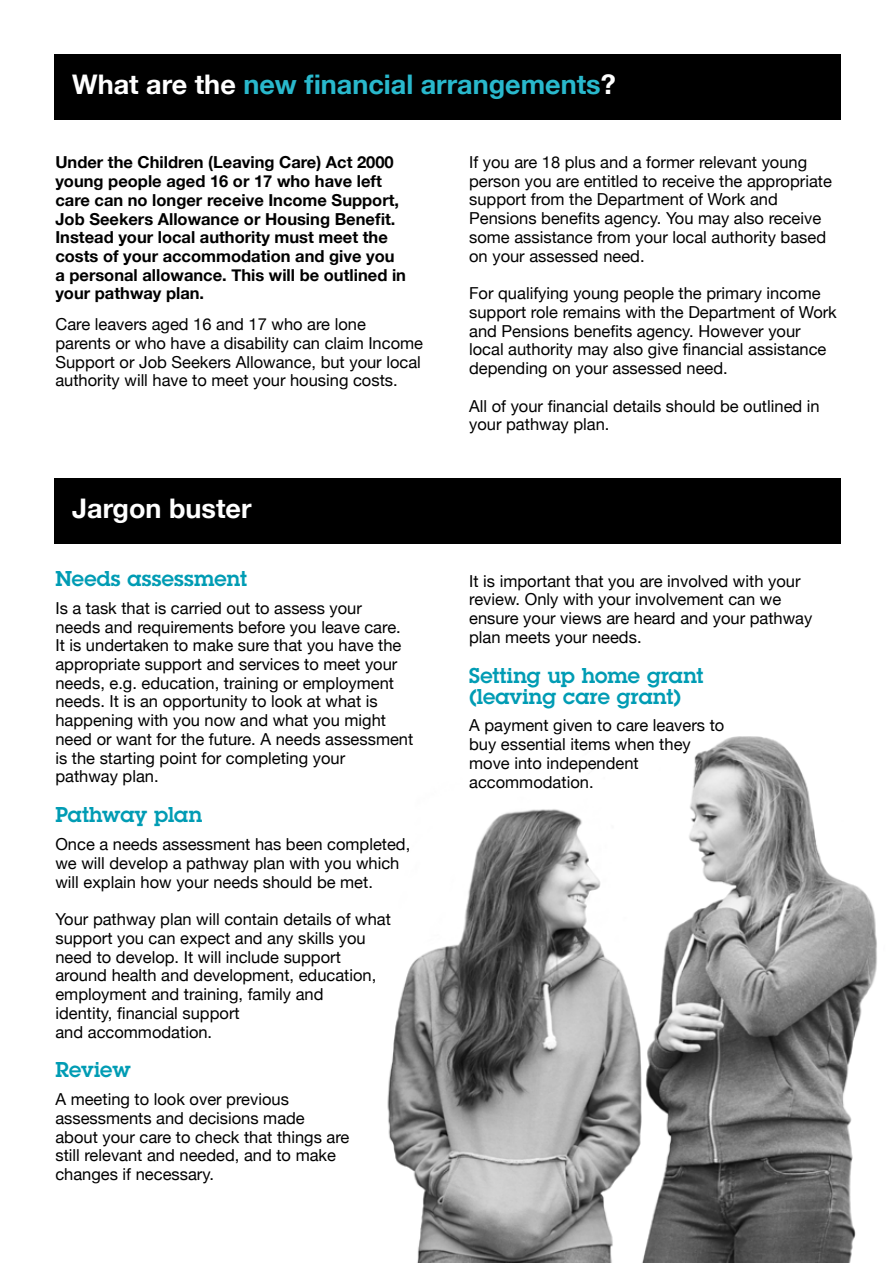
<style>
.page{position:relative;width:893px;height:1263px;background:#fff}
.page>*{position:absolute;margin:0;border:0;box-sizing:border-box;transform-origin:0 0}
.t1{font:700 27px "Helvetica Neue";color:#29b8cc}
.t2{font:700 27px "Helvetica Neue";color:#fff}
.t3{font:600 21px/21px "Lubalin Graph Std";letter-spacing:.005em;color:#009cb4}
.t4{font:16.5px/18.8px "Helvetica Neue";color:#000}
.t5{font:700 16.5px/18.8px "Helvetica Neue";color:#000}
.s1{color:#fff}
</style>
<div class="page">
<img style="left:387px;top:736px;width:490px;height:527px">
<div style="left:54px;top:54px;width:786px;height:65px;background:#000"></div>
<div style="left:54px;top:478px;width:786px;height:65px;background:#000"></div>
<h2 class="t1" style="left:72px;top:64px;width:545px"><span class="s1">What are the</span> new financial arrangements<span class="s1">?</span></h2>
<p class="t5" style="left:55px;top:153px;width:352px">Under the Children (Leaving Care) Act 2000 young people aged 16 or 17 who have left care can no longer receive Income Support, Job Seekers Allowance or Housing Benefit.<br>Instead your local authority must meet the costs of your accommodation and give you a personal allowance. This will be outlined in your pathway plan.</p>
<p class="t4" style="left:55px;top:316px;width:369px">Care leavers aged 16 and 17 who are lone parents or who have a disability can claim Income Support or Job Seekers Allowance, but your local authority will have to meet your housing costs.</p>
<h2 class="t2" style="left:72px;top:487px;width:181px">Jargon buster</h2>
<h3 class="t3" style="left:55px;top:568px;width:193px">Needs assessment</h3>
<p class="t4" style="left:55px;top:599px;width:359px">Is a task that is carried out to assess your<br>needs and requirements before you leave care.<br>It is undertaken to make sure that you have the appropriate support and services to meet your needs, e.g. education, training or employment needs. It is an opportunity to look at what is happening with you now and what you might need or want for the future. A needs assessment is the starting point for completing your<br>pathway plan.</p>
<h3 class="t3" style="left:55px;top:804px;width:148px">Pathway plan</h3>
<p class="t4" style="left:55px;top:836px;width:356px">Once a needs assessment has been completed, we will develop a pathway plan with you which will explain how your needs should be met.</p>
<p class="t4" style="left:55px;top:911px;width:337px">Your pathway plan will contain details of what support you can expect and any skills you need to develop. It will include support around health and development, education, employment and training, family and<br>identity, financial support<br>and accommodation.</p>
<h3 class="t3" style="left:55px;top:1059px;width:77px">Review</h3>
<p class="t4" style="left:55px;top:1091px;width:296px">A meeting to look over previous assessments and decisions made about your care to check that things are still relevant and needed, and to make changes if necessary.</p>
<p class="t4" style="left:469px;top:154px;width:364px">If you are 18 plus and a former relevant young person you are entitled to receive the appropriate support from the Department of Work and Pensions benefits agency. You may also receive some assistance from your local authority based on your assessed need.</p>
<p class="t4" style="left:469px;top:285px;width:369px">For qualifying young people the primary income support role remains with the Department of Work and Pensions benefits agency. However your local authority may also give financial assistance depending on your assessed need.</p>
<p class="t4" style="left:469px;top:397px;width:352px">All of your financial details should be outlined in your pathway plan.</p>
<p class="t4" style="left:469px;top:572px;width:345px">It is important that you are involved with your review. Only with your involvement can we ensure your views are heard and your pathway plan meets your needs.</p>
<h3 class="t3" style="left:469px;top:664px;width:236px">Setting up home grant (leaving care grant)</h3>
<p class="t4" style="left:469px;top:717px;width:257px">A payment given to care leavers to buy essential items when they move into independent accommodation.</p>
</div>
